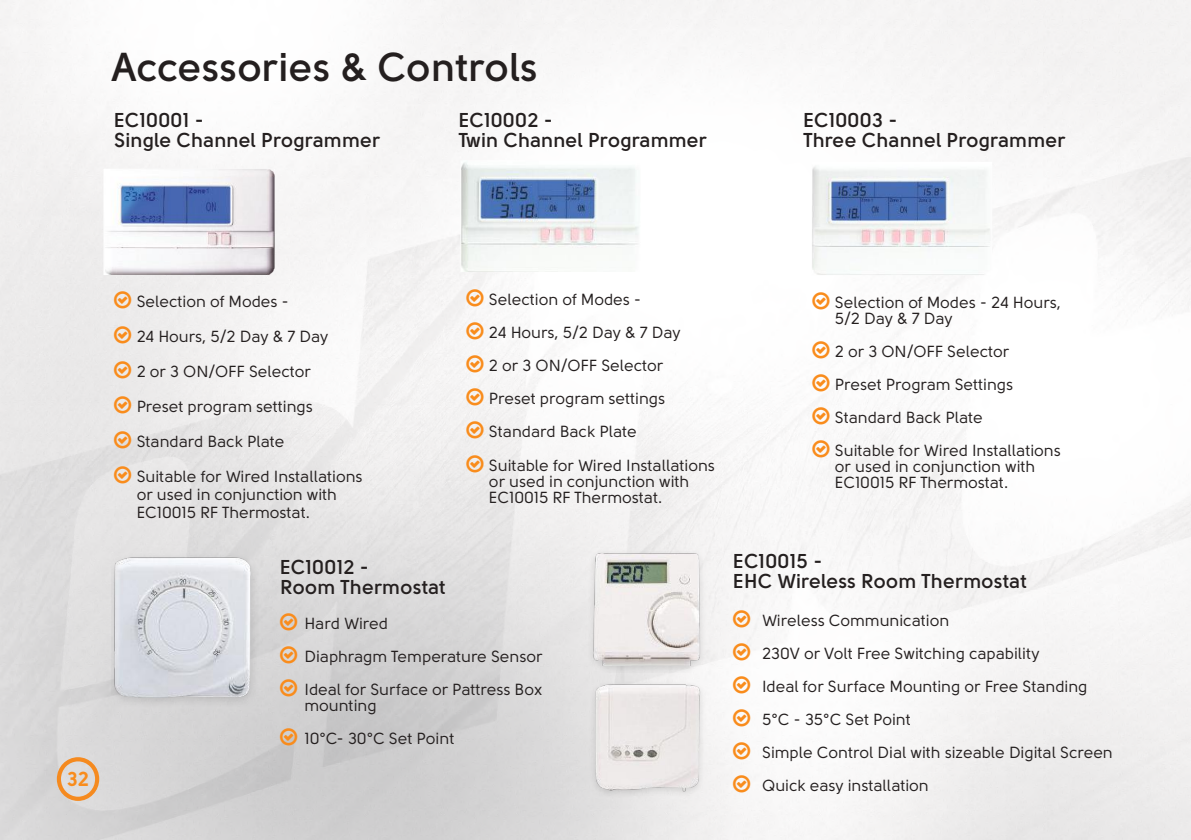
<style>
.page{position:relative;width:1191px;height:840px;background:#fff}
.page>*{position:absolute;margin:0;border:0;box-sizing:border-box;transform-origin:0 0}
.t1{font:700 40px "Solomon Sans Semi";color:#241f1f}
.t2{font:700 20px/20px "Solomon Sans Semi";color:#241f1f}
.t3{font:20px "Solomon Sans Bold";color:#f98c1c}
.t4{font:16px/33px "Solomon Sans Normal";color:#241f1f}
</style>
<div class="page">
<svg style="left:56px;top:755px;width:44px;height:46px;background:#e1c6ab"></svg>
<img style="left:88px;top:153px;width:199px;height:133px">
<img style="left:442px;top:145px;width:198px;height:143px">
<img style="left:812px;top:153px;width:188px;height:130px">
<img style="left:111px;top:552px;width:149px;height:156px">
<img style="left:582px;top:542px;width:132px;height:119px">
<img style="left:577px;top:661px;width:152px;height:148px">
<svg style="left:114px;top:291px;width:17px;height:17px"></svg>
<svg style="left:114px;top:326px;width:17px;height:17px"></svg>
<svg style="left:114px;top:361px;width:17px;height:17px"></svg>
<svg style="left:114px;top:396px;width:17px;height:17px"></svg>
<svg style="left:114px;top:431px;width:17px;height:17px"></svg>
<svg style="left:114px;top:466px;width:17px;height:17px"></svg>
<svg style="left:466px;top:289px;width:17px;height:17px"></svg>
<svg style="left:466px;top:322px;width:17px;height:17px"></svg>
<svg style="left:466px;top:355px;width:17px;height:17px"></svg>
<svg style="left:466px;top:388px;width:17px;height:17px"></svg>
<svg style="left:466px;top:421px;width:17px;height:17px"></svg>
<svg style="left:466px;top:454px;width:17px;height:17px"></svg>
<svg style="left:280px;top:612px;width:17px;height:17px"></svg>
<svg style="left:280px;top:645px;width:17px;height:17px"></svg>
<svg style="left:280px;top:678px;width:17px;height:17px"></svg>
<svg style="left:280px;top:727px;width:17px;height:17px"></svg>
<svg style="left:733px;top:609px;width:17px;height:18px"></svg>
<svg style="left:733px;top:642px;width:17px;height:18px"></svg>
<svg style="left:733px;top:774px;width:17px;height:18px"></svg>
<h1 class="t1" style="left:111px;top:44px;width:428px">Accessories &amp; Controls</h1>
<p class="t2" style="left:114px;top:110px;width:268px">EC10001 -<br>Single Channel Programmer</p>
<p class="t2" style="left:459px;top:110px;width:250px">EC10002 -<br>Twin Channel Programmer</p>
<p class="t2" style="left:803px;top:110px;width:264px">EC10003 -<br>Three Channel Programmer</p>
<p class="t3" style="left:67px;top:766px;width:24px">32</p>
<p class="t4" style="left:137px;top:284px;width:227px;line-height:35px">Selection of Modes -<br>24 Hours, 5/2 Day &amp; 7 Day<br>2 or 3 ON/OFF Selector<br>Preset program settings<br>Standard Back Plate<br>Suitable for Wired Installations</p>
<p class="t4" style="left:137px;top:485px;width:202px;line-height:18px">or used in conjunction with<br>EC10015 RF Thermostat.</p>
<p class="t2" style="left:280px;top:557px;width:167px">EC10012 -<br>Room Thermostat</p>
<p class="t4" style="left:489px;top:283px;width:227px">Selection of Modes -<br>24 Hours, 5/2 Day &amp; 7 Day<br>2 or 3 ON/OFF Selector<br>Preset program settings<br>Standard Back Plate<br>Suitable for Wired Installations</p>
<p class="t4" style="left:489px;top:472px;width:202px;line-height:16px">or used in conjunction with<br>EC10015 RF Thermostat.</p>
<p class="t4" style="left:304px;top:606px;width:240px">Hard Wired<br>Diaphragm Temperature Sensor<br>Ideal for Surface or Pattress Box</p>
<p class="t4" style="left:304px;top:688px;width:151px">mounting<br>10°C- 30°C Set Point</p>
<p class="t4" style="left:835px;top:294px;width:228px;line-height:16px">Selection of Modes - 24 Hours,<br>5/2 Day &amp; 7 Day</p>
<p class="t4" style="left:835px;top:334px;width:227px">2 or 3 ON/OFF Selector<br>Preset Program Settings<br>Standard Back Plate<br>Suitable for Wired Installations</p>
<p class="t4" style="left:835px;top:458px;width:202px;line-height:16px">or used in conjunction with<br>EC10015 RF Thermostat.</p>
<p class="t2" style="left:733px;top:550px;width:295px">EC10015 -<br>EHC Wireless Room Thermostat</p>
<p class="t4" style="left:762px;top:603px;width:352px">Wireless Communication<br>230V or Volt Free Switching capability<br>Ideal for Surface Mounting or Free Standing 5°C - 35°C Set Point<br>Simple Control Dial with sizeable Digital Screen Quick easy installation</p>
</div>
